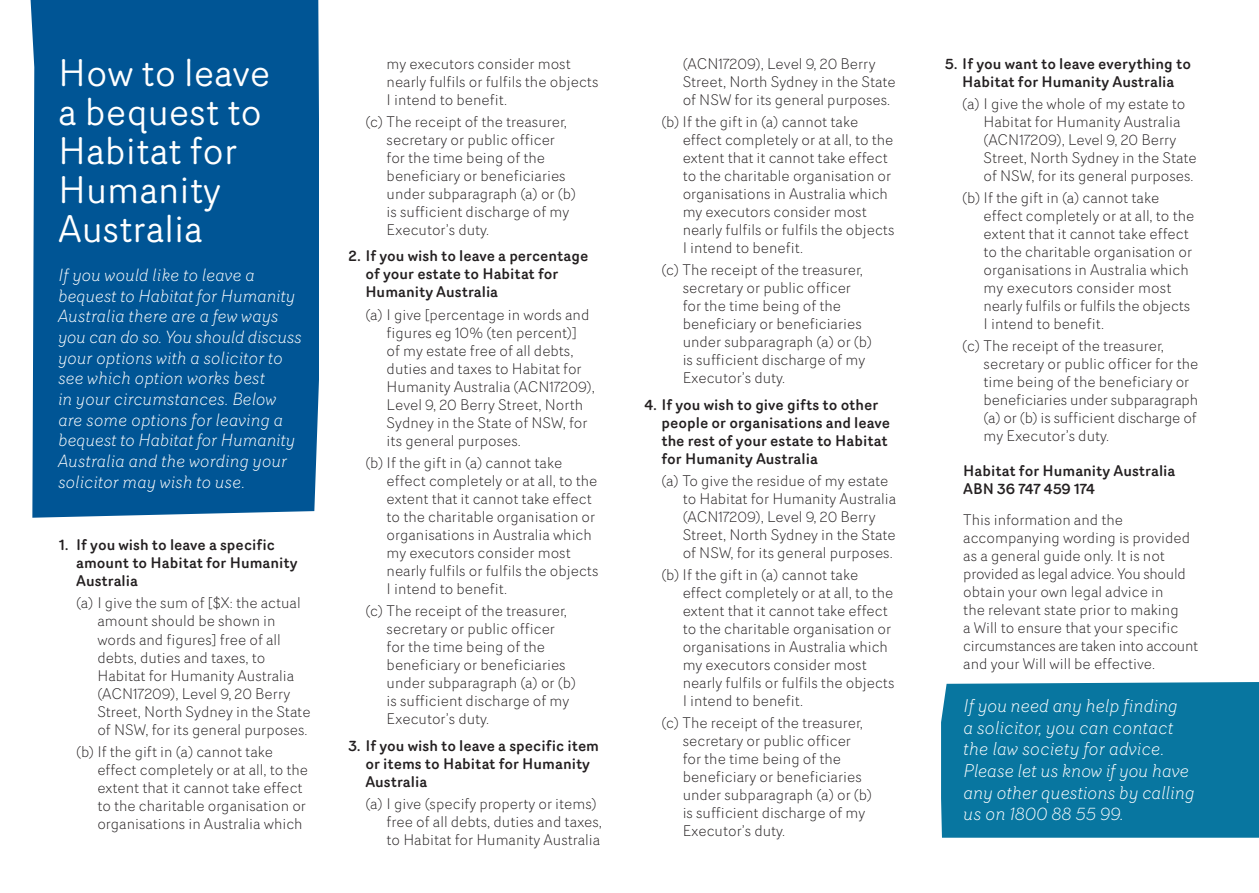
<style>
.page{position:relative;width:1259px;height:893px;background:#fff}
.page>*{position:absolute;margin:0;border:0;box-sizing:border-box;transform-origin:0 0}
.t1{font:37.5px/39px "Router";color:#fff}
.Body_Copy{font:italic 300 18px/21.6px "Router";letter-spacing:-.01em;color:#fff}
.t2{font:italic 300 17.25px/20.7px "Router";letter-spacing:-.01em;color:#fff}
.a{font:300 15px/18px "Router";color:#231f20}
.Paragraph_Style_1{font:500 15px/18px "Router";color:#231f20}
.Body_Copy-2{font:300 15px/18px "Router";color:#231f20}
.Body_Copy-3{font:500 15px/18px "Router";color:#231f20}
</style>
<div class="page">
<div style="left:941px;top:682px;width:318px;height:156px;background:#0876a0"></div>
<div style="left:31px;top:0;width:288px;height:518px;background:#005595"></div>
<p class="t1" style="left:58px;top:52px;width:214px">How to leave a bequest to<br>Habitat for<br>Humanity<br>Australia</p>
<p class="t2" style="left:58px;top:264px;width:245px">If you would like to leave a bequest to Habitat for Humanity<br>Australia there are a few ways you can do so. You should discuss your options with a solicitor to see which option works best<br>in your circumstances. Below are some options for leaving a bequest to Habitat for Humanity<br>Australia and the wording your solicitor may wish to use.</p>
<p class="Paragraph_Style_1" style="left:76px;top:536px;width:223px;text-indent:-17px">1. If you wish to leave a specific amount to Habitat for Humanity<br>Australia</p>
<p class="a" style="left:97px;top:594px;width:215px;text-indent:-21px">(a) I give the sum of [$X: the actual amount should be shown in words and figures] free of all debts, duties and taxes, to<br>Habitat for Humanity Australia (ACN17209), Level 9, 20 Berry<br>Street, North Sydney in the State of NSW, for its general purposes.</p>
<p class="a" style="left:97px;top:742px;width:212px;text-indent:-21px">(b) If the gift in (a) cannot take effect completely or at all, to the extent that it cannot take effect to the charitable organisation or organisations in Australia which</p>
<p class="a" style="left:387px;top:54px;width:213px">my executors consider most nearly fulfils or fulfils the objects<br>I intend to benefit.</p>
<p class="a" style="left:387px;top:112px;width:191px;text-indent:-21px">(c) The receipt of the treasurer, secretary or public officer for the time being of the beneficiary or beneficiaries under subparagraph (a) or (b) is sufficient discharge of my<br>Executor’s duty.</p>
<p class="Paragraph_Style_1" style="left:365px;top:247px;width:224px;text-indent:-17px">2. If you wish to leave a percentage of your estate to Habitat for<br>Humanity Australia</p>
<p class="a" style="left:387px;top:305px;width:210px;text-indent:-21px">(a) I give [percentage in words and figures eg 10% (ten percent)]<br>of my estate free of all debts, duties and taxes to Habitat for<br>Humanity Australia (ACN17209),<br>Level 9, 20 Berry Street, North<br>Sydney in the State of NSW, for its general purposes.</p>
<p class="a" style="left:387px;top:453px;width:213px;text-indent:-21px">(b) If the gift in (a) cannot take effect completely or at all, to the extent that it cannot take effect to the charitable organisation or organisations in Australia which my executors consider most nearly fulfils or fulfils the objects<br>I intend to benefit.</p>
<p class="a" style="left:387px;top:601px;width:191px;text-indent:-21px">(c) The receipt of the treasurer, secretary or public officer for the time being of the beneficiary or beneficiaries under subparagraph (a) or (b) is sufficient discharge of my<br>Executor’s duty.</p>
<p class="Paragraph_Style_1" style="left:365px;top:736px;width:235px;text-indent:-17px">3. If you wish to leave a specific item or items to Habitat for Humanity<br>Australia</p>
<p class="a" style="left:387px;top:794px;width:217px;text-indent:-21px">(a) I give (specify property or items) free of all debts, duties and taxes, to Habitat for Humanity Australia</p>
<p class="a" style="left:682px;top:54px;width:215px">(ACN17209), Level 9, 20 Berry<br>Street, North Sydney in the State of NSW for its general purposes.</p>
<p class="a" style="left:682px;top:112px;width:213px;text-indent:-21px">(b) If the gift in (a) cannot take effect completely or at all, to the extent that it cannot take effect to the charitable organisation or organisations in Australia which my executors consider most nearly fulfils or fulfils the objects<br>I intend to benefit.</p>
<p class="a" style="left:682px;top:260px;width:191px;text-indent:-21px">(c) The receipt of the treasurer, secretary or public officer for the time being of the beneficiary or beneficiaries under subparagraph (a) or (b) is sufficient discharge of my<br>Executor’s duty.</p>
<p class="Paragraph_Style_1" style="left:661px;top:395px;width:230px;text-indent:-17px">4. If you wish to give gifts to other people or organisations and leave the rest of your estate to Habitat for Humanity Australia</p>
<p class="a" style="left:682px;top:471px;width:215px;text-indent:-21px">(a) To give the residue of my estate to Habitat for Humanity Australia (ACN17209), Level 9, 20 Berry<br>Street, North Sydney in the State of NSW, for its general purposes.</p>
<p class="a" style="left:682px;top:565px;width:213px;text-indent:-21px">(b) If the gift in (a) cannot take effect completely or at all, to the extent that it cannot take effect to the charitable organisation or organisations in Australia which my executors consider most nearly fulfils or fulfils the objects<br>I intend to benefit.</p>
<p class="a" style="left:682px;top:714px;width:191px;text-indent:-21px">(c) The receipt of the treasurer, secretary or public officer for the time being of the beneficiary or beneficiaries under subparagraph (a) or (b) is sufficient discharge of my<br>Executor’s duty.</p>
<p class="Paragraph_Style_1" style="left:945px;top:54px;width:247px;text-align:center">5. If you want to leave everything to<br>Habitat for Humanity Australia</p>
<p class="a" style="left:983px;top:94px;width:215px;text-indent:-21px">(a) I give the whole of my estate to<br>Habitat for Humanity Australia (ACN17209), Level 9, 20 Berry<br>Street, North Sydney in the State of NSW, for its general purposes.</p>
<p class="a" style="left:983px;top:188px;width:212px;text-indent:-21px">(b) If the gift in (a) cannot take effect completely or at all, to the extent that it cannot take effect to the charitable organisation or organisations in Australia which my executors consider most nearly fulfils or fulfils the objects<br>I intend to benefit.</p>
<p class="a" style="left:983px;top:337px;width:216px;text-indent:-21px">(c) The receipt of the treasurer, secretary or public officer for the time being of the beneficiary or beneficiaries under subparagraph (a) or (b) is sufficient discharge of my Executor’s duty.</p>
<p class="Body_Copy-3" style="left:963px;top:462px;width:214px">Habitat for Humanity Australia<br>ABN 36 747 459 174</p>
<p class="Body_Copy-2" style="left:963px;top:510px;width:236px">This information and the accompanying wording is provided as a general guide only. It is not provided as legal advice. You should obtain your own legal advice in<br>the relevant state prior to making<br>a Will to ensure that your specific circumstances are taken into account and your Will will be effective.</p>
<p class="Body_Copy" style="left:963px;top:694px;width:233px">If you need any help finding<br>a solicitor, you can contact the law society for advice.<br>Please let us know if you have any other questions by calling us on 1800 88 55 99.</p>
</div>
